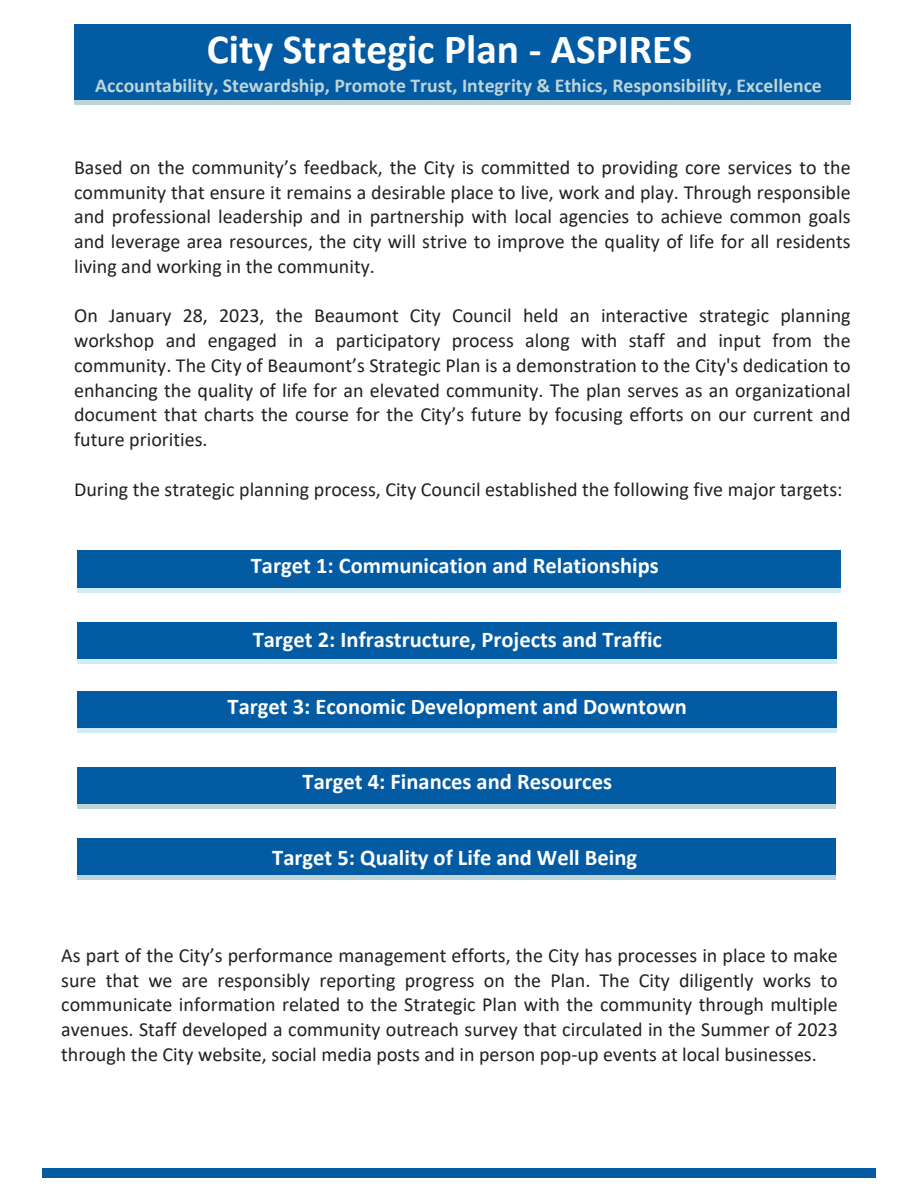
<style>
.page{position:relative;width:918px;height:1188px;background:#fff}
.page>*{position:absolute;margin:0;border:0;box-sizing:border-box;transform-origin:0 0}
.t1{font:700 41.55px "Calibri";color:#fff}
.t2{font:700 22.5px "Calibri";color:#fff}
.t3{font:19.95px/24.8px "Calibri";color:#231f20;text-align:justify}
.t4{font:700 19.8px "Calibri";color:#bdd5d6}
</style>
<div class="page">
<div style="left:42px;top:1168px;width:417px;height:9px;background:#035ba3"></div>
<div style="left:459px;top:1168px;width:417px;height:9px;background:#035ba3"></div>
<div style="left:74px;top:25px;width:777px;height:77px;background:#035ba3"></div>
<div style="left:78px;top:550px;width:762px;height:42px;background:#035ba3"></div>
<hr style="left:78px;top:588px;width:762px;height:4px;background:#d0ecf6">
<div style="left:78px;top:622px;width:759px;height:41px;background:#035ba3"></div>
<hr style="left:78px;top:659px;width:759px;height:4px;background:#d0ecf6">
<div style="left:78px;top:692px;width:759px;height:41px;background:#035ba3"></div>
<hr style="left:78px;top:729px;width:759px;height:4px;background:#d0ecf6">
<div style="left:78px;top:767px;width:757px;height:42px;background:#035ba3"></div>
<hr style="left:78px;top:805px;width:757px;height:4px;background:#bdd5d6">
<div style="left:78px;top:839px;width:757px;height:41px;background:#035ba3"></div>
<hr style="left:78px;top:876px;width:757px;height:4px;background:#bdd5d6">
<hr style="left:74px;top:100px;width:777px;height:4px;background:#bdd5d6">
<p class="t1" style="left:207px;top:32px;width:487px">City Strategic Plan - ASPIRES</p>
<p class="t4" style="left:95px;top:77px;width:728px">Accountability, Stewardship, Promote Trust, Integrity &amp; Ethics, Responsibility, Excellence</p>
<h1 class="t3" style="left:74px;top:157px;width:778px">Based on the community’s feedback, the City is committed to providing core services to the community that ensure it remains a desirable place to live, work and play. Through responsible and professional leadership and in partnership with local agencies to achieve common goals and leverage area resources, the city will strive to improve the quality of life for all residents living and working in the community.</h1>
<h4 class="t3" style="left:74px;top:305px;width:778px">On January 28, 2023, the Beaumont City Council held an interactive strategic planning workshop and engaged in a participatory process along with staff and input from the community. The City of Beaumont’s Strategic Plan is a demonstration to the City's dedication to enhancing the quality of life for an elevated community. The plan serves as an organizational document that charts the course for the City’s future by focusing efforts on our current and future priorities.</h4>
<p class="t3" style="left:74px;top:478px;width:770px">During the strategic planning process, City Council established the following five major targets:</p>
<h3 class="t2" style="left:251px;top:556px;width:409px">Target 1: Communication and Relationships</h3>
<h3 class="t2" style="left:253px;top:630px;width:411px">Target 2: Infrastructure, Projects and Traffic</h3>
<h3 class="t2" style="left:228px;top:697px;width:461px">Target 3: Economic Development and Downtown</h3>
<h3 class="t2" style="left:303px;top:772px;width:311px">Target 4: Finances and Resources</h3>
<h3 class="t2" style="left:272px;top:849px;width:366px">Target 5: Quality of Life and Well Being</h3>
<p class="t3" style="left:61px;top:944px;width:778px">As part of the City’s performance management efforts, the City has processes in place to make sure that we are responsibly reporting progress on the Plan. The City diligently works to communicate information related to the Strategic Plan with the community through multiple avenues. Staff developed a community outreach survey that circulated in the Summer of 2023 through the City website, social media posts and in person pop-up events at local businesses.</p>
</div>
